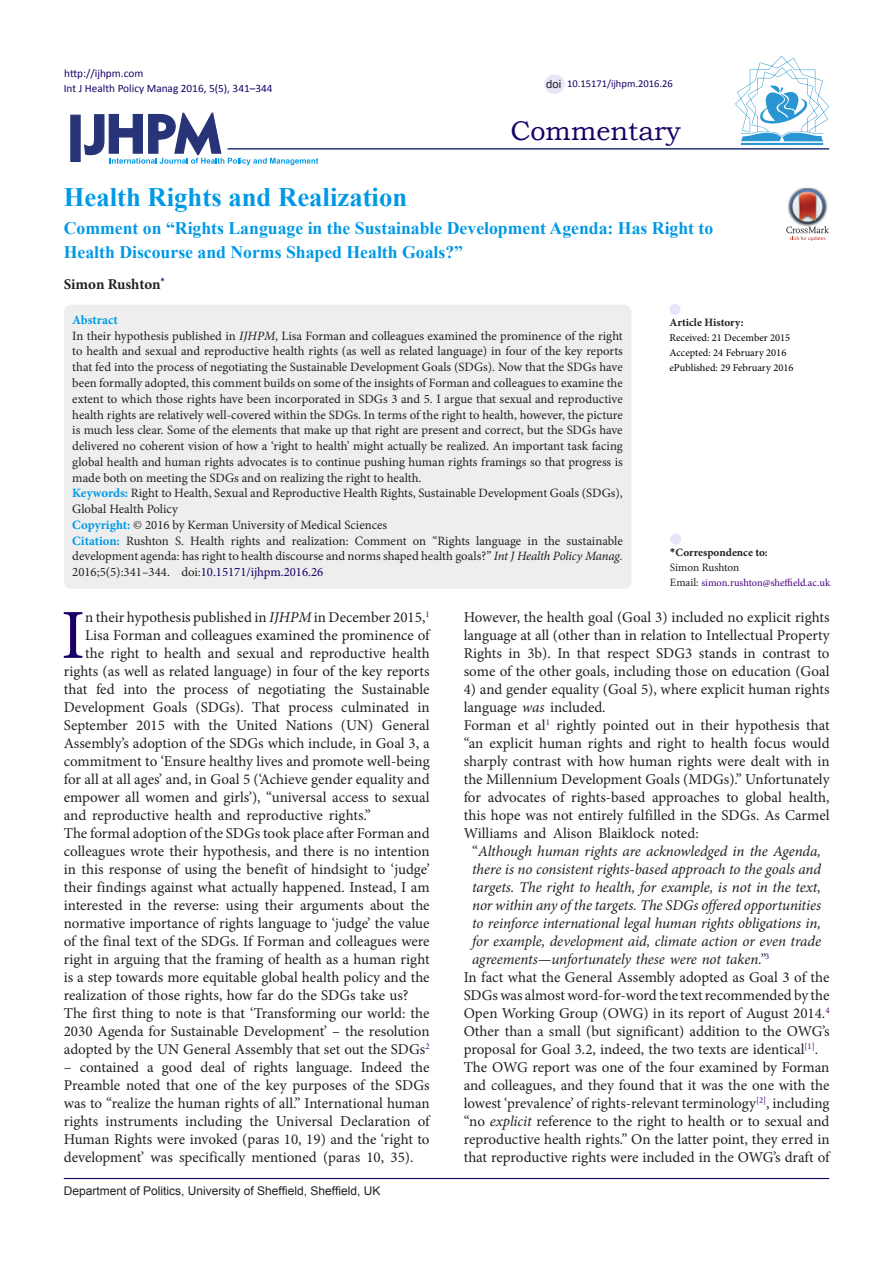
<style>
.page{position:relative;width:893px;height:1263px;background:#fff}
.page>*{position:absolute;margin:0;border:0;box-sizing:border-box;transform-origin:0 0}
.t1{font:70.35px "Minion Pro";color:#190066}
.t2{font:27px "Bookman Old Style";color:#190066}
.Default{font:700 26.7px "Times New Roman";color:#0099e5}
.Default-2{font:700 17.7px/24px "Times New Roman";color:#0099e5}
.t3{font:15px/18px "Minion Pro";color:#231f20;text-align:justify}
.t4{font:italic 15px/18px "Minion Pro";letter-spacing:-.01em;color:#231f20;text-align:justify}
.Default-3{font:700 15px "Minion Pro";letter-spacing:-.01em;color:#231f20}
.Default-4{font:12.75px/15.8px "Minion Pro";color:#231f20;text-align:justify}
.List_Paragraph{font:12.75px "Minion Pro";color:#231f20}
.Default-5{font:700 12.75px "Minion Pro";color:#0099e5}
.t5{font:12px "Arial";color:#231f20}
.t6{font:11.25px "Calibri";color:#190066}
.t7{font:700 11.25px "Minion Pro";color:#231f20}
.t8{font:11.25px "Minion Pro";letter-spacing:-.005em;color:#231f20}
.t9{font:11.25px "Arial";color:#231f20}
.t10{font:10.5px "Minion Pro";color:#000}
.t11{font:10.5px "Minion Pro";letter-spacing:-.005em;color:#4b0082}
.t12{font:10.5px "Calibri";color:#190066}
.s1{font-style:italic}
.s2{font-weight:700;color:#0099e5}
.s3{color:#190066}
.s4{font-family:"Calibri"}
.s5{font-size:11.25px;color:#231f20}
.s6{font-style:normal}
</style>
<div class="page">
<svg style="left:84px;top:112px;width:234px;height:53px"></svg>
<div style="left:70px;top:115px;width:11px;height:47px;background:#273578;border:1px solid #273578"></div>
<hr style="left:227px;top:148px;width:602px;height:2px;background:#273578">
<div style="left:64px;top:305px;width:567px;height:284px;background:#eee;border-radius:8px"></div>
<div style="left:670px;top:533px;width:11px;height:11px;background:#e6e6fa;border-radius:50%"></div>
<div style="left:669px;top:304px;width:12px;height:11px;background:#e6e6fa;border-radius:50%"></div>
<hr style="left:64px;top:1178px;width:765px;height:1px;background:#190066">
<hr style="left:741px;top:143px;width:82px;height:2px;background:#2995d2">
<svg style="left:735px;top:56px;width:94px;height:85px"></svg>
<div style="left:544px;top:74px;width:21px;height:20px;background:#e6e6fa;border-radius:50%"></div>
<img style="left:798px;top:188px;width:18px;height:1px">
<svg style="left:786px;top:189px;width:43px;height:52px"></svg>
<p class="t6" style="left:64px;top:66px;width:81px">http://ijhpm.com</p>
<p class="t6" style="left:64px;top:81px;width:210px">Int J Health Policy Manag 2016, 5(5), 341–344</p>
<p class="t9" style="left:546px;top:76px;width:17px">doi</p>
<p class="t12" style="left:567px;top:77px;width:107px">10.15171/ijhpm.2016.26</p>
<p class="t2" style="left:510px;top:113px;width:172px">Commentary</p>
<p class="Default" style="left:64px;top:178px;width:345px">Health Rights and Realization</p>
<p class="Default-2" style="left:64px;top:216px;width:651px">Comment on “Rights Language in the Sustainable Development Agenda: Has Right to<br>Health Discourse and Norms Shaped Health Goals?”</p>
<p class="Default-3" style="left:64px;top:273px;width:103px">Simon Rushton<sup>*</sup></p>
<p class="Default-5" style="left:72px;top:311px;width:47px">Abstract</p>
<p class="Default-4" style="left:72px;top:328px;width:552px">In their hypothesis published in <span class="s1">IJHPM</span>, Lisa Forman and colleagues examined the prominence of the right to health and sexual and reproductive health rights (as well as related language) in four of the key reports that fed into the process of negotiating the Sustainable Development Goals (SDGs). Now that the SDGs have been formally adopted, this comment builds on some of the insights of Forman and colleagues to examine the extent to which those rights have been incorporated in SDGs 3 and 5. I argue that sexual and reproductive health rights are relatively well-covered within the SDGs. In terms of the right to health, however, the picture is much less clear. Some of the elements that make up that right are present and correct, but the SDGs have delivered no coherent vision of how a ‘right to health’ might actually be realized. An important task facing global health and human rights advocates is to continue pushing human rights framings so that progress is made both on meeting the SDGs and on realizing the right to health.</p>
<p class="Default-4" style="left:72px;top:485px;width:552px"><span class="s2">Keywords:</span> Right to Health, Sexual and Reproductive Health Rights, Sustainable Development Goals (SDGs),<br>Global Health Policy</p>
<p class="List_Paragraph" style="left:72px;top:516px;width:316px"><span class="s2">Copyright:</span> © 2016 by Kerman University of Medical Sciences</p>
<p class="Default-4" style="left:72px;top:533px;width:552px"><span class="s2">Citation:</span> Rushton S. Health rights and realization: Comment on “Rights language in the sustainable development agenda: has right to health discourse and norms shaped health goals?” <span class="s1">Int J Health Policy Manag.<br></span>2016;5(5):341–344. doi:<span class="s3">10.15171/ijhpm.2016.26</span></p>
<p class="t7" style="left:669px;top:314px;width:76px">Article History:</p>
<p class="t10" style="left:669px;top:330px;width:122px">Received: 21 December 2015</p>
<p class="t10" style="left:669px;top:345px;width:118px">Accepted: 24 February 2016</p>
<p class="t10" style="left:669px;top:360px;width:125px">ePublished: 29 February 2016</p>
<p class="t7" style="left:670px;top:544px;width:99px"><span class="s4">*</span>Correspondence to:</p>
<p class="t8" style="left:670px;top:560px;width:71px">Simon Rushton</p>
<p class="t11" style="left:670px;top:575px;width:162px"><span class="s5">Email:</span> simon.rushton@sheffield.ac.uk</p>
<p class="t1" style="left:61px;top:588px;width:26px">I</p>
<p class="t3" style="left:85px;top:608px;width:346px">n their hypothesis published in <span class="s1">IJHPM</span> in December 2015,<sup>1</sup></p>
<p class="t3" style="left:85px;top:626px;width:346px">Lisa Forman and colleagues examined the prominence of</p>
<p class="t3" style="left:85px;top:644px;width:346px">the right to health and sexual and reproductive health</p>
<p class="t3" style="left:64px;top:662px;width:367px">rights (as well as related language) in four of the key reports</p>
<p class="t3" style="left:64px;top:680px;width:367px">that fed into the process of negotiating the Sustainable</p>
<p class="t3" style="left:64px;top:698px;width:367px">Development Goals (SDGs). That process culminated in</p>
<p class="t3" style="left:64px;top:716px;width:367px">September 2015 with the United Nations (UN) General</p>
<p class="t3" style="left:64px;top:734px;width:367px">Assembly’s adoption of the SDGs which include, in Goal 3, a</p>
<p class="t3" style="left:64px;top:752px;width:367px">commitment to ‘Ensure healthy lives and promote well-being</p>
<p class="t3" style="left:64px;top:770px;width:367px">for all at all ages’ and, in Goal 5 (‘Achieve gender equality and</p>
<p class="t3" style="left:64px;top:788px;width:367px">empower all women and girls’), “universal access to sexual</p>
<p class="t3" style="left:64px;top:806px;width:309px">and reproductive health and reproductive rights.”</p>
<p class="t3" style="left:64px;top:824px;width:367px">The formal adoption of the SDGs took place after Forman and colleagues wrote their hypothesis, and there is no intention in this response of using the benefit of hindsight to ‘judge’ their findings against what actually happened. Instead, I am interested in the reverse: using their arguments about the normative importance of rights language to ‘judge’ the value of the final text of the SDGs. If Forman and colleagues were right in arguing that the framing of health as a human right is a step towards more equitable global health policy and the realization of those rights, how far do the SDGs take us?</p>
<p class="t3" style="left:64px;top:1004px;width:367px">The first thing to note is that ‘Transforming our world: the 2030 Agenda for Sustainable Development’ – the resolution adopted by the UN General Assembly that set out the SDGs<sup>2</sup></p>
<p class="t3" style="left:64px;top:1058px;width:367px">– contained a good deal of rights language. Indeed the Preamble noted that one of the key purposes of the SDGs was to “realize the human rights of all.” International human rights instruments including the Universal Declaration of Human Rights were invoked (paras 10, 19) and the ‘right to development’ was specifically mentioned (paras 10, 35).</p>
<p class="t5" style="left:64px;top:1183px;width:318px">Department of Politics, University of Sheffield, Sheffield, UK</p>
<p class="t3" style="left:464px;top:608px;width:367px">However, the health goal (Goal 3) included no explicit rights language at all (other than in relation to Intellectual Property Rights in 3b). In that respect SDG3 stands in contrast to some of the other goals, including those on education (Goal</p>
<p class="t3" style="left:464px;top:680px;width:367px">4) and gender equality (Goal 5), where explicit human rights language <span class="s1">was</span> included.</p>
<p class="t3" style="left:464px;top:716px;width:367px">Forman et al<sup>1</sup> rightly pointed out in their hypothesis that “an explicit human rights and right to health focus would sharply contrast with how human rights were dealt with in the Millennium Development Goals (MDGs).” Unfortunately for advocates of rights-based approaches to global health, this hope was not entirely fulfilled in the SDGs. As Carmel Williams and Alison Blaiklock noted:</p>
<p class="t4" style="left:472px;top:842px;width:350px"><span class="s6">“</span>Although human rights are acknowledged in the Agenda, there is no consistent rights-based approach to the goals and targets. The right to health, for example, is not in the text, nor within any of the targets. The SDGs offered opportunities to reinforce international legal human rights obligations in, for example, development aid, climate action or even trade agreements—unfortunately these were not taken.”<sup>3</sup></p>
<p class="t3" style="left:464px;top:968px;width:367px">In fact what the General Assembly adopted as Goal 3 of the SDGs was almost word-for-word the text recommended by the Open Working Group (OWG) in its report of August 2014.<sup>4<br></sup>Other than a small (but significant) addition to the OWG’s proposal for Goal 3.2, indeed, the two texts are identical<sup>[1]</sup>.</p>
<p class="t3" style="left:464px;top:1058px;width:367px">The OWG report was one of the four examined by Forman and colleagues, and they found that it was the one with the lowest ‘prevalence’ of rights-relevant terminology<sup>[2]</sup>, including “no <span class="s1">explicit</span> reference to the right to health or to sexual and reproductive health rights.” On the latter point, they erred in that reproductive rights were included in the OWG’s draft of</p>
</div>
